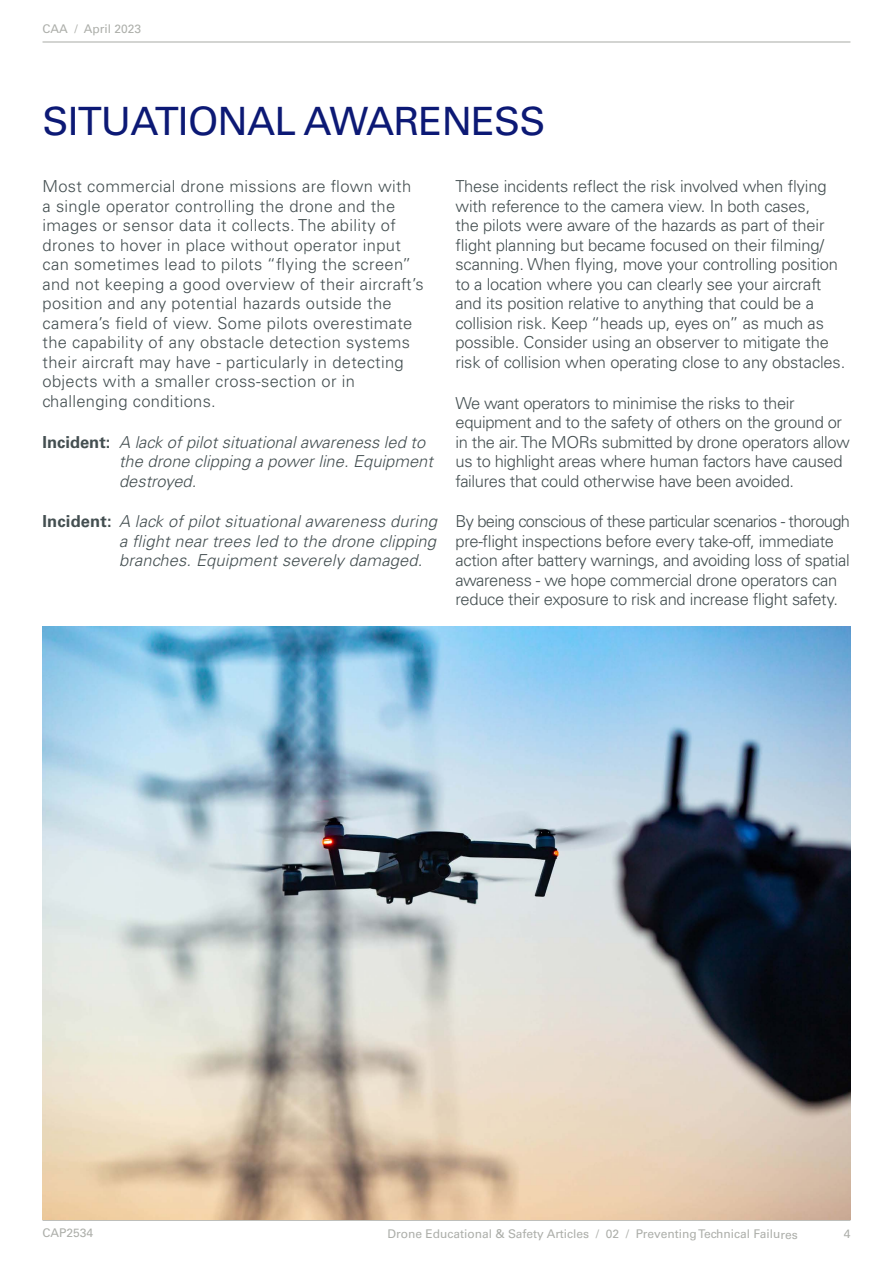
<style>
.page{position:relative;width:893px;height:1263px;background:#fff}
.page>*{position:absolute;margin:0;border:0;box-sizing:border-box;transform-origin:0 0}
.Heading_1{font:39px "Univers LT Std";letter-spacing:-.02em;color:#0c1975}
.t1{font:300 16.5px/19.5px "Univers LT Std";letter-spacing:-.01em;color:#444f51}
.t2{font:300 16.5px/19.5px "Univers LT Std";letter-spacing:.02em;color:#444f51}
.t3{font:italic 300 16.5px/19.5px "Univers LT Std";color:#444f51}
.t4{font:12px "Univers LT Std";letter-spacing:-.005em;color:#adafaa}
.s1{font-weight:700;font-style:normal}
</style>
<div class="page">
<hr style="left:43px;top:1220px;width:807px;height:1px;background:#adafaa">
<hr style="left:43px;top:41px;width:807px;height:2px;background:#adafaa">
<img style="left:43px;top:627px;width:807px;height:593px">
<p class="t4" style="left:43px;top:22px;width:100px">CAA / April 2023</p>
<p class="Heading_1" style="left:43px;top:98px;width:504px">SITUATIONAL AWARENESS</p>
<p class="t2" style="left:43px;top:177px;width:383px">Most commercial drone missions are flown with<br>a single operator controlling the drone and the images or sensor data it collects. The ability of drones to hover in place without operator input can sometimes lead to pilots “flying the screen” and not keeping a good overview of their aircraft’s position and any potential hazards outside the camera’s field of view. Some pilots overestimate the capability of any obstacle detection systems their aircraft may have - particularly in detecting objects with a smaller cross-section or in challenging conditions.</p>
<p class="t3" style="left:119px;top:432px;width:315px;text-indent:-77px"><span class="s1">Incident:</span> A lack of pilot situational awareness led to the drone clipping a power line. Equipment destroyed.</p>
<p class="t3" style="left:119px;top:512px;width:319px;text-align:justify;text-indent:-77px"><span class="s1">Incident:</span> A lack of pilot situational awareness during a flight near trees led to the drone clipping branches. Equipment severely damaged.</p>
<p class="t1" style="left:455px;top:177px;width:391px">These incidents reflect the risk involved when flying with reference to the camera view. In both cases,<br>the pilots were aware of the hazards as part of their flight planning but became focused on their filming/ scanning. When flying, move your controlling position to a location where you can clearly see your aircraft and its position relative to anything that could be a collision risk. Keep “heads up, eyes on” as much as possible. Consider using an observer to mitigate the risk of collision when operating close to any obstacles.</p>
<p class="t1" style="left:455px;top:393px;width:396px">We want operators to minimise the risks to their equipment and to the safety of others on the ground or in the air. The MORs submitted by drone operators allow us to highlight areas where human factors have caused failures that could otherwise have been avoided.</p>
<p class="t1" style="left:455px;top:512px;width:396px">By being conscious of these particular scenarios - thorough pre-flight inspections before every take-off, immediate action after battery warnings, and avoiding loss of spatial awareness - we hope commercial drone operators can reduce their exposure to risk and increase flight safety.</p>
<p class="t4" style="left:43px;top:1225px;width:52px">CAP2534</p>
<p class="t4" style="left:387px;top:1227px;width:412px">Drone Educational &amp; Safety Articles / 02 / Preventing Technical Failures</p>
<p class="t4" style="left:844px;top:1226px;width:8px">4</p>
</div>
